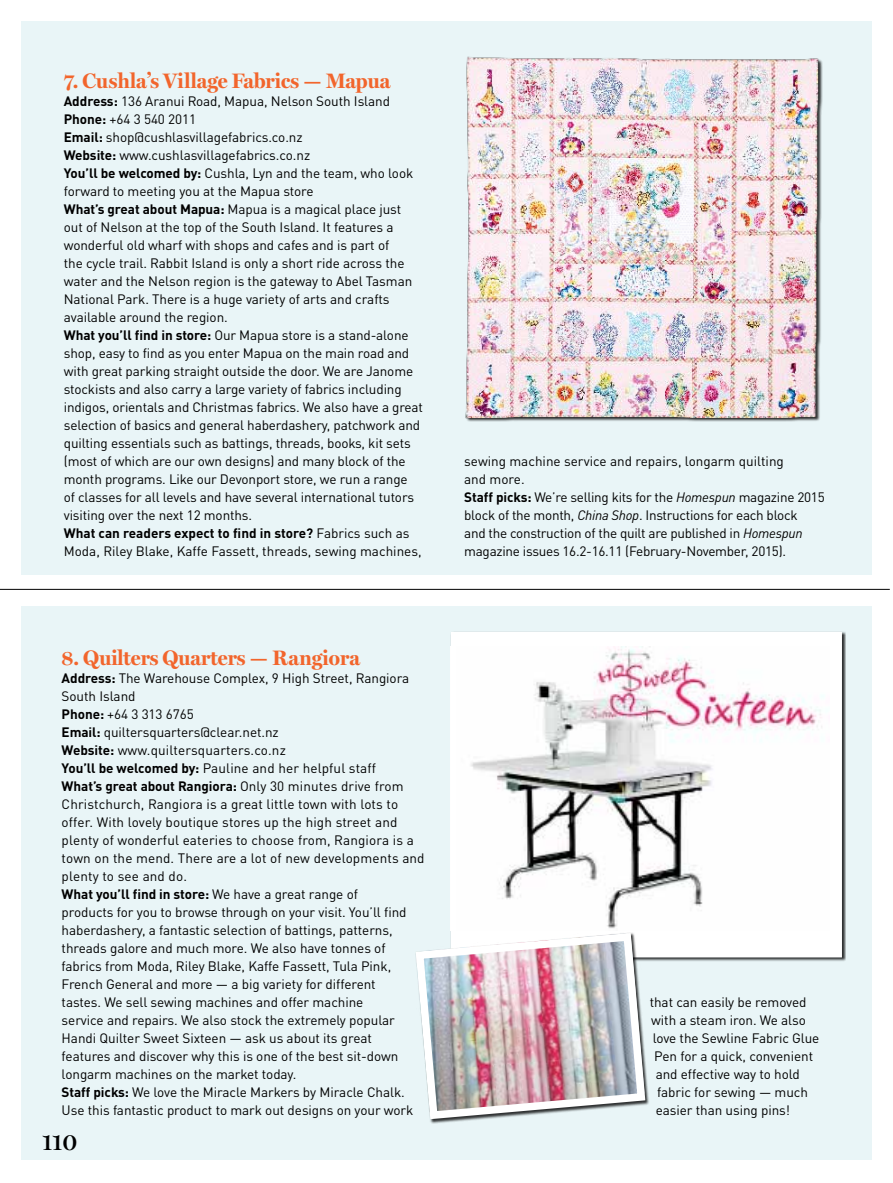
<style>
.page{position:relative;width:893px;height:1183px;background:#fff}
.page>*{position:absolute;margin:0;border:0;box-sizing:border-box;transform-origin:0 0}
.t1{font:600 24px "Miller Display";color:#000}
.t2{font:700 21px "Miller Display";color:#f2652c}
.t3{font:13.5px/18px "DINOT";letter-spacing:-.005em;color:#000}
.s1{font-weight:700}
.s2{font-style:italic}
</style>
<div class="page">
<div style="left:21px;top:21px;width:851px;height:553px;background:#e9f5f7"></div>
<div style="left:21px;top:606px;width:851px;height:552px;background:#e9f5f7"></div>
<hr style="left:0;top:589px;width:890px;height:1px;background:#000">
<div style="left:454px;top:634px;width:385px;height:320px;background:#fff"></div>
<img style="left:471px;top:646px;width:353px;height:282px">
<div style="left:451px;top:631px;width:391px;height:326px;border:5px solid #fff"></div>
<img style="left:415px;top:928px;width:234px;height:194px">
<img style="left:465px;top:56px;width:357px;height:363px">
<h2 class="t2" style="left:64px;top:69px;width:328px">7. Cushla’s Village Fabrics — Mapua</h2>
<p class="t3" style="left:64px;top:92px;width:361px"><span class="s1">Address:</span> 136 Aranui Road, Mapua, Nelson South Island <span class="s1">Phone:</span> +64 3 540 2011<br><span class="s1">Email:</span> shop@cushlasvillagefabrics.co.nz<br><span class="s1">Website:</span> www.cushlasvillagefabrics.co.nz<br><span class="s1">You’ll be welcomed by:</span> Cushla, Lyn and the team, who look forward to meeting you at the Mapua store<br><span class="s1">What’s great about Mapua:</span> Mapua is a magical place just out of Nelson at the top of the South Island. It features a wonderful old wharf with shops and cafes and is part of<br>the cycle trail. Rabbit Island is only a short ride across the water and the Nelson region is the gateway to Abel Tasman National Park. There is a huge variety of arts and crafts available around the region.<br><span class="s1">What you’ll find in store:</span> Our Mapua store is a stand-alone shop, easy to find as you enter Mapua on the main road and with great parking straight outside the door. We are Janome stockists and also carry a large variety of fabrics including indigos, orientals and Christmas fabrics. We also have a great selection of basics and general haberdashery, patchwork and quilting essentials such as battings, threads, books, kit sets (most of which are our own designs) and many block of the month programs. Like our Devonport store, we run a range<br>of classes for all levels and have several international tutors visiting over the next 12 months.<br><span class="s1">What can readers expect to find in store?</span> Fabrics such as Moda, Riley Blake, Kaffe Fassett, threads, sewing machines,</p>
<h2 class="t2" style="left:62px;top:645px;width:300px">8. Quilters Quarters — Rangiora</h2>
<p class="t3" style="left:62px;top:668px;width:364px"><span class="s1">Address:</span> The Warehouse Complex, 9 High Street, Rangiora South Island<br><span class="s1">Phone:</span> +64 3 313 6765<br><span class="s1">Email:</span> quiltersquarters@clear.net.nz<br><span class="s1">Website:</span> www.quiltersquarters.co.nz<br><span class="s1">You’ll be welcomed by:</span> Pauline and her helpful staff<br><span class="s1">What’s great about Rangiora:</span> Only 30 minutes drive from Christchurch, Rangiora is a great little town with lots to offer. With lovely boutique stores up the high street and plenty of wonderful eateries to choose from, Rangiora is a town on the mend. There are a lot of new developments and plenty to see and do.<br><span class="s1">What you’ll find in store:</span> We have a great range of<br>products for you to browse through on your visit. You’ll find haberdashery, a fantastic selection of battings, patterns, threads galore and much more. We also have tonnes of fabrics from Moda, Riley Blake, Kaffe Fassett, Tula Pink, French General and more — a big variety for different<br>tastes. We sell sewing machines and offer machine<br>service and repairs. We also stock the extremely popular Handi Quilter Sweet Sixteen — ask us about its great<br>features and discover why this is one of the best sit-down longarm machines on the market today.<br><span class="s1">Staff picks:</span> We love the Miracle Markers by Miracle Chalk.<br>Use this fantastic product to mark out designs on your work</p>
<h1 class="t1" style="left:42px;top:1127px;width:37px">110</h1>
<p class="t3" style="left:464px;top:452px;width:362px">sewing machine service and repairs, longarm quilting<br>and more.<br><span class="s1">Staff picks:</span> We’re selling kits for the <span class="s2">Homespun</span> magazine 2015 block of the month, <span class="s2">China Shop</span>. Instructions for each block<br>and the construction of the quilt are published in <span class="s2">Homespun </span>magazine issues 16.2-16.11 (February-November, 2015).</p>
<p class="t3" style="left:650px;top:992px;width:158px">that can easily be removed</p>
<p class="t3" style="left:651px;top:1010px;width:156px">with a steam iron. We also</p>
<p class="t3" style="left:653px;top:1028px;width:168px">love the Sewline Fabric Glue</p>
<p class="t3" style="left:654px;top:1046px;width:160px">Pen for a quick, convenient</p>
<p class="t3" style="left:656px;top:1064px;width:146px">and effective way to hold</p>
<p class="t3" style="left:657px;top:1082px;width:152px">fabric for sewing — much</p>
<p class="t3" style="left:656px;top:1100px;width:136px">easier than using pins!</p>
</div>
